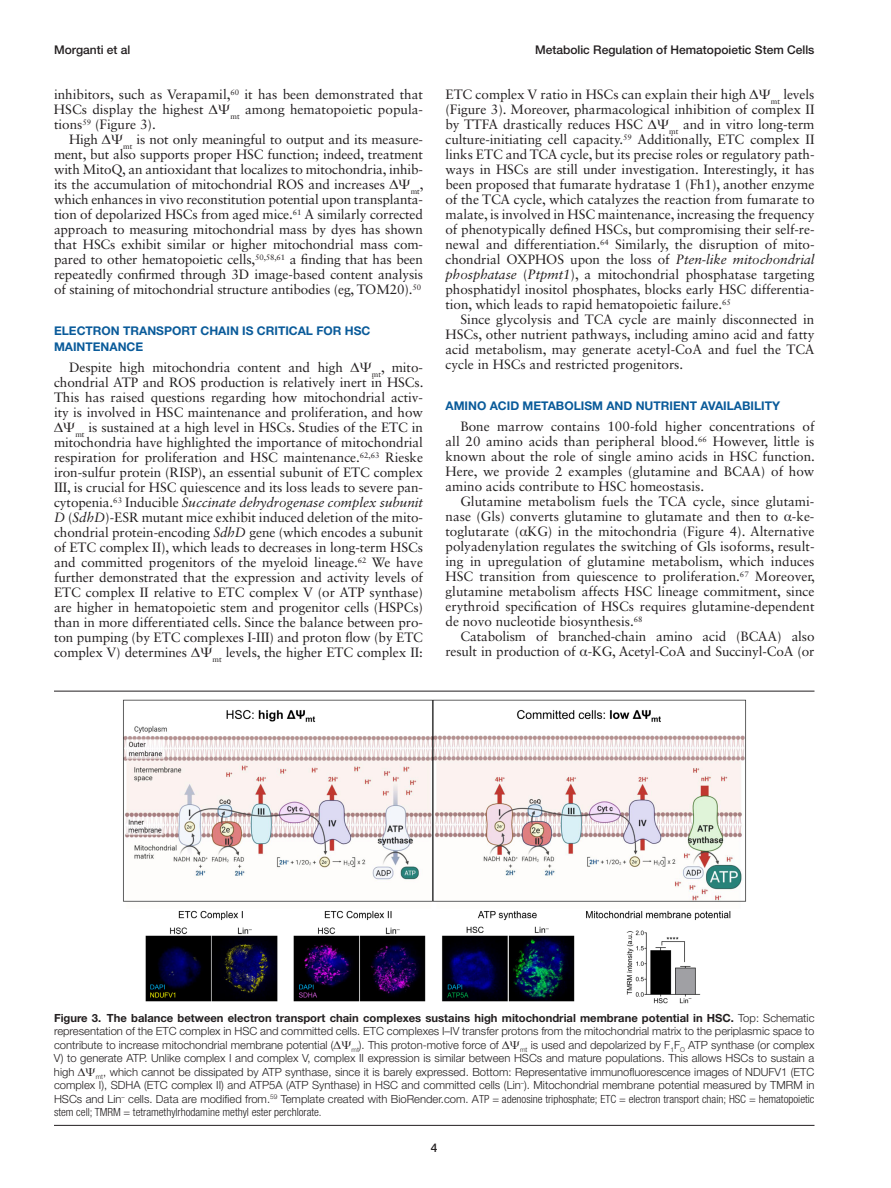
<style>
.page{position:relative;width:891px;height:1188px;background:#fff}
.page>*{position:absolute;margin:0;border:0;box-sizing:border-box;transform-origin:0 0}
.t1{font:13.5px/15px "Sabon LT Std";letter-spacing:-.005em;color:#231f20;text-align:justify}
.t2{font:700 12px/16.5px "Helvetica Neue LT Std";color:#0a5b9a}
.t3{font:500 12px "Helvetica Neue LT Std";color:#231f20}
.t4{font:300 11.25px/13.5px "Helvetica Neue LT Std";color:#231f20;text-align:justify}
.s1{font-family:"Gandhari Unicode"}
.s2{font-style:italic}
.s3{font-weight:700}
.s4{font-family:"Gandhari Unicode";font-weight:400}
.s5{font-stretch:condensed}
</style>
<div class="page">
<img style="left:123px;top:699px;width:624px;height:305px">
<hr style="left:54px;top:691px;width:760px;height:1px;background:#231f20">
<hr style="left:54px;top:1125px;width:760px;height:1px;background:#231f20">
<p class="t3" style="left:54px;top:42px;width:78px">Morganti et al</p>
<p class="t3" style="left:535px;top:42px;width:281px">Metabolic Regulation of Hematopoietic Stem Cells</p>
<p class="t1" style="left:54px;top:87px;width:371px">inhibitors, such as Verapamil,<sup>60</sup> it has been demonstrated that HSCs display the highest <span class="s1">ΔΨ</span><sub>mt</sub> among hematopoietic popula&shy;tions<sup>59</sup> (Figure 3).</p>
<p class="t1" style="left:54px;top:132px;width:371px;text-indent:15px">High <span class="s1">ΔΨ</span><sub>mt</sub> is not only meaningful to output and its measure&shy;ment, but also supports proper HSC function; indeed, treatment with MitoQ, an antioxidant that localizes to mitochondria, inhib&shy;its the accumulation of mitochondrial ROS and increases <span class="s1">ΔΨ</span><sub>mt</sub>, which enhances in vivo reconstitution potential upon transplanta&shy;tion of depolarized HSCs from aged mice.<sup>61</sup> A similarly corrected approach to measuring mitochondrial mass by dyes has shown that HSCs exhibit similar or higher mitochondrial mass com&shy;pared to other hematopoietic cells,<sup>50,58,61</sup> a finding that has been repeatedly confirmed through 3D image-based content analysis of staining of mitochondrial structure antibodies (eg, TOM20).<sup>50</sup></p>
<p class="t2" style="left:54px;top:322px;width:318px">ELECTRON TRANSPORT CHAIN IS CRITICAL FOR HSC<br>MAINTENANCE</p>
<p class="t1" style="left:54px;top:360px;width:371px;text-indent:15px">Despite high mitochondria content and high <span class="s1">ΔΨ</span><sub>mt</sub>, mito&shy;chondrial ATP and ROS production is relatively inert in HSCs.<br>This has raised questions regarding how mitochondrial activ&shy;ity is involved in HSC maintenance and proliferation, and how <span class="s1">ΔΨ</span><sub>mt</sub> is sustained at a high level in HSCs. Studies of the ETC in mitochondria have highlighted the importance of mitochondrial respiration for proliferation and HSC maintenance.<sup>62,63</sup> Rieske iron-sulfur protein (RISP), an essential subunit of ETC complex III, is crucial for HSC quiescence and its loss leads to severe pan&shy;cytopenia.<sup>63</sup> Inducible <span class="s2">Succinate dehydrogenase complex subunit D</span> (<span class="s2">SdhD</span>)-ESR mutant mice exhibit induced deletion of the mito&shy;chondrial protein-encoding <span class="s2">SdhD</span> gene (which encodes a subunit of ETC complex II), which leads to decreases in long-term HSCs and committed progenitors of the myeloid lineage.<sup>62</sup> We have further demonstrated that the expression and activity levels of ETC complex II relative to ETC complex V (or ATP synthase) are higher in hematopoietic stem and progenitor cells (HSPCs) than in more differentiated cells. Since the balance between pro&shy;ton pumping (by ETC complexes I-III) and proton flow (by ETC complex V) determines <span class="s1">ΔΨ</span><sub>mt</sub> levels, the higher ETC complex II:</p>
<p class="t1" style="left:445px;top:87px;width:371px">ETC complex V ratio in HSCs can explain their high <span class="s1">ΔΨ</span><sub>mt</sub> levels (Figure 3). Moreover, pharmacological inhibition of complex II by TTFA drastically reduces HSC <span class="s1">ΔΨ</span><sub>mt</sub> and in vitro long-term culture-initiating cell capacity.<sup>59</sup> Additionally, ETC complex II links ETC and TCA cycle, but its precise roles or regulatory path&shy;ways in HSCs are still under investigation. Interestingly, it has been proposed that fumarate hydratase 1 (Fh1), another enzyme of the TCA cycle, which catalyzes the reaction from fumarate to malate, is involved in HSC maintenance, increasing the frequency of phenotypically defined HSCs, but compromising their self-re&shy;newal and differentiation.<sup>64</sup> Similarly, the disruption of mito&shy;chondrial OXPHOS upon the loss of <span class="s2">Pten-like mitochondrial phosphatase</span> (<span class="s2">Ptpmt1</span>), a mitochondrial phosphatase targeting phosphatidyl inositol phosphates, blocks early HSC differentia&shy;tion, which leads to rapid hematopoietic failure.<sup>65</sup></p>
<p class="t1" style="left:446px;top:312px;width:371px;text-indent:15px">Since glycolysis and TCA cycle are mainly disconnected in HSCs, other nutrient pathways, including amino acid and fatty acid metabolism, may generate acetyl-CoA and fuel the TCA cycle in HSCs and restricted progenitors.</p>
<p class="t2" style="left:446px;top:397px;width:336px">AMINO ACID METABOLISM AND NUTRIENT AVAILABILITY</p>
<p class="t1" style="left:445px;top:419px;width:371px;text-indent:15px">Bone marrow contains 100-fold higher concentrations of all 20 amino acids than peripheral blood.<sup>66</sup> However, little is known about the role of single amino acids in HSC function.<br>Here, we provide 2 examples (glutamine and BCAA) of how amino acids contribute to HSC homeostasis.</p>
<p class="t1" style="left:445px;top:494px;width:371px;text-indent:15px">Glutamine metabolism fuels the TCA cycle, since glutami&shy;nase (Gls) converts glutamine to glutamate and then to <span class="s1">α</span>-ke&shy;toglutarate (<span class="s1">α</span>KG) in the mitochondria (Figure 4). Alternative polyadenylation regulates the switching of Gls isoforms, result&shy;ing in upregulation of glutamine metabolism, which induces HSC transition from quiescence to proliferation.<sup>67</sup> Moreover, glutamine metabolism affects HSC lineage commitment, since erythroid specification of HSCs requires glutamine-dependent de novo nucleotide biosynthesis.<sup>68</sup></p>
<p class="t1" style="left:446px;top:629px;width:371px;text-align:right">Catabolism of branched-chain amino acid (BCAA) also result in production of <span class="s1">α</span>-KG, Acetyl-CoA and Succinyl-CoA (or</p>
<p class="t4" style="left:54px;top:1011px;width:762px"><span class="s3">Figure 3. The balance between electron transport chain complexes sustains high mitochondrial membrane potential in HSC.</span> Top: Schematic representation of the ETC complex in HSC and committed cells. ETC complexes I–IV transfer protons from the mitochondrial matrix to the periplasmic space to contribute to increase mitochondrial membrane potential (<span class="s4">ΔΨ</span><sub>mt</sub>). This proton-motive force of <span class="s4">ΔΨ</span><sub>mt</sub> is used and depolarized by F<sub>1</sub>F<sub>O</sub> ATP synthase (or complex V) to generate ATP. Unlike complex I and complex V, complex II expression is similar between HSCs and mature populations. This allows HSCs to sustain a high <span class="s4">ΔΨ</span><sub>mt</sub>, which cannot be dissipated by ATP synthase, since it is barely expressed. Bottom: Representative immunofluorescence images of NDUFV1 (ETC complex I), SDHA (ETC complex II) and ATP5A (ATP Synthase) in HSC and committed cells (Lin<sup>–</sup>). Mitochondrial membrane potential measured by TMRM in HSCs and Lin<sup>–</sup> cells. Data are modified from.<sup>59</sup> Template created with BioRender.com. A<span class="s5">TP = adenosine triphosphate; ETC = electron transport chain; HSC = hematopoietic stem cell; TMRM = tetramethylrhodamine methyl ester perchlorate.</span></p>
<p class="t3" style="left:431px;top:1140px;width:8px">4</p>
</div>
